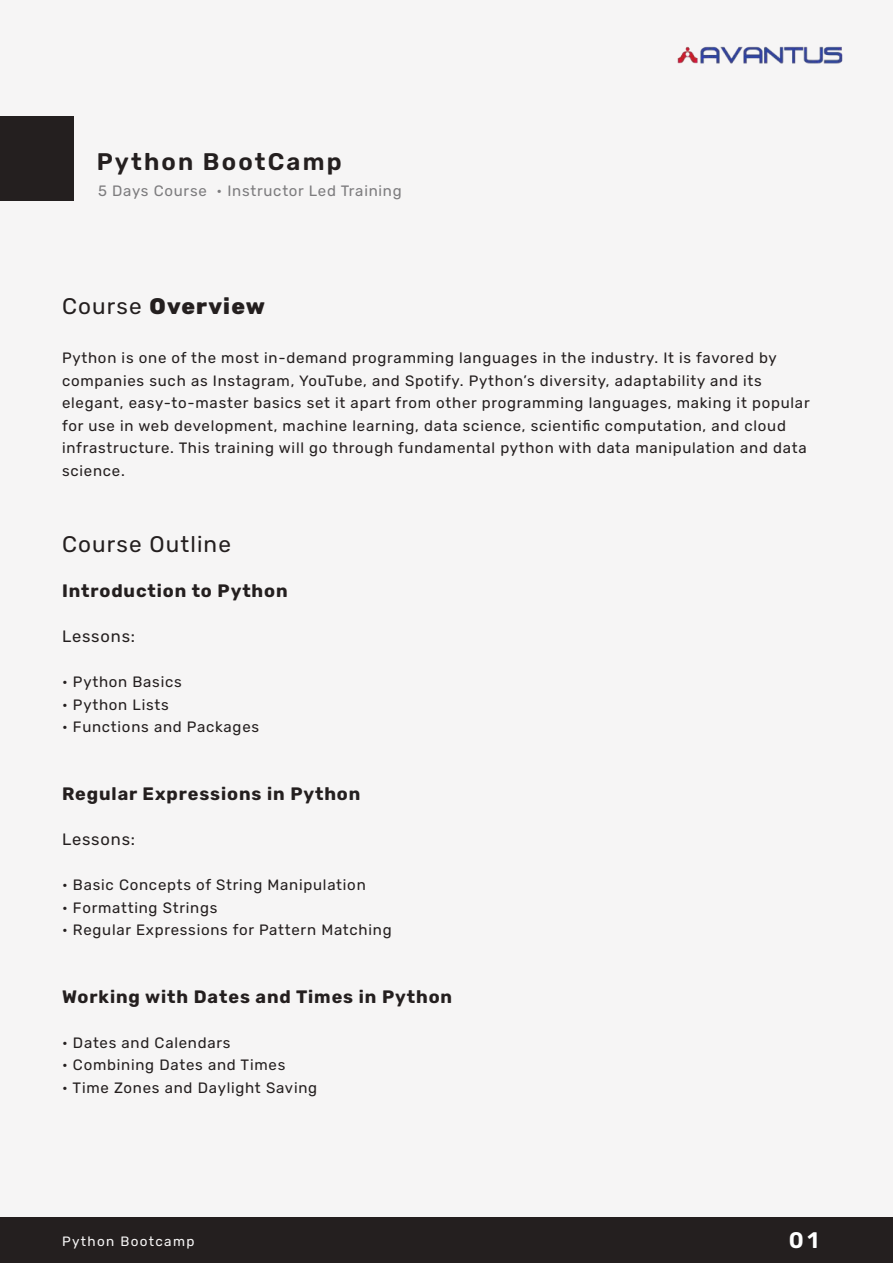
<style>
.page{position:relative;width:893px;height:1263px;background:#fff}
.page>*{position:absolute;margin:0;border:0;box-sizing:border-box;transform-origin:0 0}
.t1{font:600 24px "Rubik";letter-spacing:.09em;color:#241f1f}
.t2{font:800 22.5px "Rubik";letter-spacing:.05em;color:#241f1f}
.t3{font:22.5px "Rubik";letter-spacing:.05em;color:#241f1f}
.t4{font:600 22.5px "Rubik";color:#fff}
.t5{font:700 18px "Rubik";letter-spacing:.05em;color:#241f1f}
.t6{font:16.5px "Rubik";letter-spacing:.05em;color:#241f1f}
.t7{font:15px/22.5px "Rubik";letter-spacing:.05em;color:#241f1f}
.t8{font:15px "Rubik";letter-spacing:.05em;color:#7d7c7e}
.t9{font:13.5px "Rubik";letter-spacing:.1em;color:#f6f5f5}
.s1{font-weight:400}
</style>
<div class="page">
<div style="left:0;top:1px;width:893px;height:1262px;background:#f6f5f5"></div>
<div style="left:0;top:116px;width:74px;height:85px;background:#241f1f"></div>
<div style="left:0;top:1218px;width:893px;height:45px;background:#241f1f"></div>
<img style="left:677px;top:46px;width:166px;height:18px">
<h1 class="t1" style="left:97px;top:149px;width:246px">Python BootCamp</h1>
<p class="t8" style="left:98px;top:182px;width:305px">5 Days Course • Instructor Led Training</p>
<h2 class="t2" style="left:62px;top:294px;width:204px"><span class="s1">Course</span> Overview</h2>
<p class="t7" style="left:62px;top:347px;width:749px">Python is one of the most in-demand programming languages in the industry. It is favored by companies such as Instagram, YouTube, and Spotify. Python’s diversity, adaptability and its elegant, easy-to-master basics set it apart from other programming languages, making it popular for use in web development, machine learning, data science, scientific computation, and cloud infrastructure. This training will go through fundamental python with data manipulation and data science.</p>
<h2 class="t3" style="left:62px;top:532px;width:170px">Course Outline</h2>
<p class="t5" style="left:62px;top:581px;width:227px">Introduction to Python</p>
<p class="t6" style="left:62px;top:627px;width:75px">Lessons:</p>
<p class="t7" style="left:62px;top:671px;width:121px">• Python Basics</p>
<p class="t7" style="left:62px;top:694px;width:108px">• Python Lists</p>
<p class="t7" style="left:62px;top:716px;width:199px">• Functions and Packages</p>
<p class="t5" style="left:62px;top:783px;width:300px">Regular Expressions in Python</p>
<p class="t6" style="left:62px;top:830px;width:75px">Lessons:</p>
<p class="t7" style="left:62px;top:874px;width:305px">• Basic Concepts of String Manipulation</p>
<p class="t7" style="left:62px;top:896px;width:157px">• Formatting Strings</p>
<p class="t7" style="left:62px;top:919px;width:331px">• Regular Expressions for Pattern Matching</p>
<p class="t5" style="left:62px;top:986px;width:392px">Working with Dates and Times in Python</p>
<p class="t7" style="left:62px;top:1031px;width:170px">• Dates and Calendars</p>
<p class="t7" style="left:62px;top:1054px;width:225px">• Combining Dates and Times</p>
<p class="t7" style="left:62px;top:1076px;width:257px">• Time Zones and Daylight Saving</p>
<p class="t9" style="left:62px;top:1233px;width:134px">Python Bootcamp</p>
<h2 class="t4" style="left:789px;top:1228px;width:31px">01</h2>
</div>
